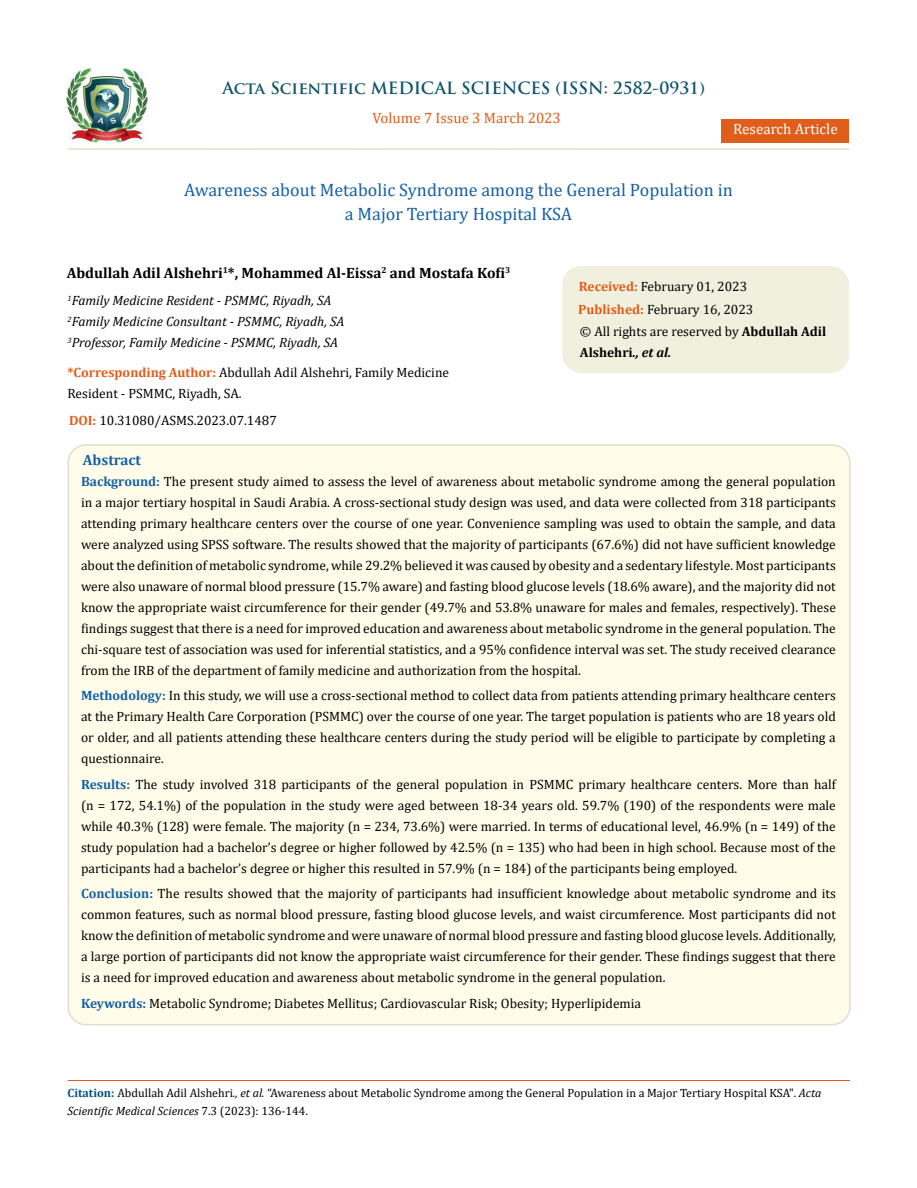
<style>
.page{position:relative;width:917px;height:1188px;background:#fff}
.page>*{position:absolute;margin:0;border:0;box-sizing:border-box;transform-origin:0 0}
.t1{font:18px/24px "Cambria";color:#1560a6;text-align:center}
.t2{font:700 16.5px "Trajan Pro";color:#0e546a}
.t3{font:700 15px "Cambria";color:#000}
.t4{font:15px "Cambria";color:#e05d1a}
.t5{font:15px "Cambria";color:#fff}
.t6{font:700 15px "Cambria";color:#1560a6}
.t7{font:13.5px/21px "Cambria";color:#000;text-align:justify}
.t8{font:italic 13.5px/21px "Cambria";color:#000}
.t9{font:12px/18px "Cambria";color:#000}
.s1{font-weight:700;color:#e05d1a}
.s2{font-weight:700}
.s3{font-weight:700;font-style:italic}
.s4{font-weight:700;color:#1560a6}
.s5{font-weight:700;color:#035089}
.s6{font-style:italic}
</style>
<div class="page">
<img style="left:67px;top:68px;width:80px;height:74px">
<div style="left:721px;top:119px;width:128px;height:23px;background:#e05d1a"></div>
<div style="left:563px;top:267px;width:285px;height:105px;background:#f1f0de;border-radius:18px"></div>
<div style="left:562px;top:266px;width:287px;height:107px;border:2px solid #f1f0de;border-radius:18px"></div>
<div style="left:68px;top:445px;width:781px;height:580px;background:#fffde9;border-radius:18px"></div>
<hr style="left:68px;top:1081px;width:781px;height:1px;background:#e05d1a">
<hr style="left:67px;top:148px;width:782px;height:2px;background:#e0dfcd">
<p class="t2" style="left:222px;top:77px;width:484px">Acta Scientific MEDICAL SCIENCES (ISSN: 2582-0931)</p>
<p class="t4" style="left:372px;top:109px;width:190px">Volume 7 Issue 3 March 2023</p>
<p class="t5" style="left:733px;top:120px;width:106px">Research Article</p>
<h1 class="t1" style="left:184px;top:178px;width:550px">Awareness about Metabolic Syndrome among the General Population in a Major Tertiary Hospital KSA</h1>
<p class="t3" style="left:67px;top:263px;width:445px">Abdullah Adil Alshehri<sup>1</sup>*, Mohammed Al-Eissa<sup>2</sup> and Mostafa Kofi<sup>3</sup></p>
<p class="t8" style="left:67px;top:290px;width:278px"><sup>1</sup>Family Medicine Resident - PSMMC, Riyadh, SA<br><sup>2</sup>Family Medicine Consultant - PSMMC, Riyadh, SA<br><sup>3</sup>Professor, Family Medicine - PSMMC, Riyadh, SA</p>
<p class="t7" style="left:67px;top:361px;width:383px"><span class="s1">*Corresponding Author:</span> Abdullah Adil Alshehri, Family Medicine<br>Resident - PSMMC, Riyadh, SA.</p>
<p class="t7" style="left:69px;top:410px;width:209px"><span class="s1">DOI:</span> 10.31080/ASMS.2023.07.1487</p>
<p class="t7" style="left:578px;top:275px;width:177px;line-height:23px"><span class="s1">Received:</span> February 01, 2023<br><span class="s1">Published:</span> February 16, 2023</p>
<p class="t7" style="left:580px;top:321px;width:248px">© All rights are reserved by <span class="s2">Abdullah Adil<br>Alshehri</span><span class="s3">., et al.</span></p>
<p class="t6" style="left:83px;top:450px;width:60px">Abstract</p>
<p class="t7" style="left:81px;top:471px;width:756px"><span class="s4">Background:</span> The present study aimed to assess the level of awareness about metabolic syndrome among the general population in a major tertiary hospital in Saudi Arabia. A cross-sectional study design was used, and data were collected from 318 participants attending primary healthcare centers over the course of one year. Convenience sampling was used to obtain the sample, and data were analyzed using SPSS software. The results showed that the majority of participants (67.6%) did not have sufficient knowledge about the definition of metabolic syndrome, while 29.2% believed it was caused by obesity and a sedentary lifestyle. Most participants were also unaware of normal blood pressure (15.7% aware) and fasting blood glucose levels (18.6% aware), and the majority did not know the appropriate waist circumference for their gender (49.7% and 53.8% unaware for males and females, respectively). These findings suggest that there is a need for improved education and awareness about metabolic syndrome in the general population. The chi-square test of association was used for inferential statistics, and a 95% confidence interval was set. The study received clearance from the IRB of the department of family medicine and authorization from the hospital.</p>
<p class="t7" style="left:81px;top:685px;width:756px"><span class="s4">Methodology:</span> In this study, we will use a cross-sectional method to collect data from patients attending primary healthcare centers at the Primary Health Care Corporation (PSMMC) over the course of one year. The target population is patients who are 18 years old or older, and all patients attending these healthcare centers during the study period will be eligible to participate by completing a questionnaire.</p>
<p class="t7" style="left:81px;top:774px;width:756px"><span class="s4">Results:</span> The study involved 318 participants of the general population in PSMMC primary healthcare centers. More than half (n = 172, 54.1%) of the population in the study were aged between 18-34 years old. 59.7% (190) of the respondents were male while 40.3% (128) were female. The majority (n = 234, 73.6%) were married. In terms of educational level, 46.9% (n = 149) of the study population had a bachelor’s degree or higher followed by 42.5% (n = 135) who had been in high school. Because most of the participants had a bachelor’s degree or higher this resulted in 57.9% (n = 184) of the participants being employed.</p>
<p class="t7" style="left:81px;top:883px;width:756px"><span class="s4">Conclusion:</span> The results showed that the majority of participants had insufficient knowledge about metabolic syndrome and its common features, such as normal blood pressure, fasting blood glucose levels, and waist circumference. Most participants did not know the definition of metabolic syndrome and were unaware of normal blood pressure and fasting blood glucose levels. Additionally, a large portion of participants did not know the appropriate waist circumference for their gender. These findings suggest that there is a need for improved education and awareness about metabolic syndrome in the general population.</p>
<p class="t7" style="left:81px;top:993px;width:561px"><span class="s4">Keywords:</span> Metabolic Syndrome; Diabetes Mellitus; Cardiovascular Risk; Obesity; Hyperlipidemia</p>
<p class="t9" style="left:68px;top:1084px;width:755px"><span class="s5">Citation:</span> Abdullah Adil Alshehri<span class="s6">., et al.</span> “Awareness about Metabolic Syndrome among the General Population in a Major Tertiary Hospital KSA". <span class="s6">Acta<br>Scientific Medical Sciences</span> 7.3 (2023): 136-144.</p>
</div>
